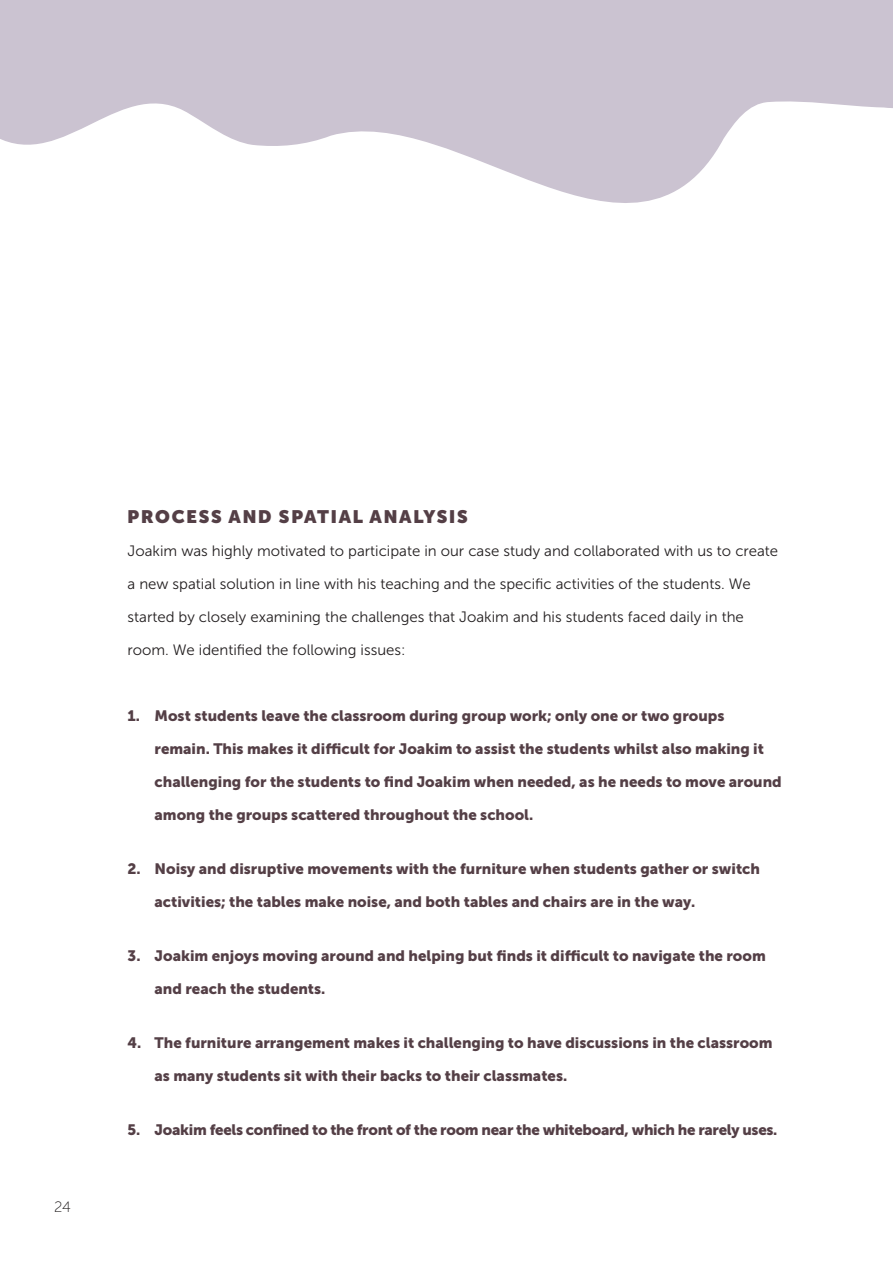
<style>
.page{position:relative;width:893px;height:1263px;background:#fff}
.page>*{position:absolute;margin:0;border:0;box-sizing:border-box;transform-origin:0 0}
.t1{font:900 18px "Museo Sans Display";letter-spacing:.1em;color:#543f46}
.t2{font:15px/33px "Museo Sans 900";color:#543f46}
.t3{font:15px "Museo Sans 300";color:#231f20}
.t4{font:15px "Museo Sans 900";letter-spacing:-.02em;color:#543f46}
.t5{font:15px "Museo Sans 100";color:#231f20}
</style>
<div class="page">
<svg style="left:0;top:0;width:893px;height:203px;fill:#cbc3d1"></svg>
<p class="t5" style="left:54px;top:1199px;width:18px">24</p>
<p class="t1" style="left:128px;top:506px;width:342px">PROCESS AND SPATIAL ANALYSIS</p>
<p class="t3" style="left:128px;top:542px;width:652px">Joakim was highly motivated to participate in our case study and collaborated with us to create</p>
<p class="t3" style="left:128px;top:575px;width:625px">a new spatial solution in line with his teaching and the specific activities of the students. We</p>
<p class="t3" style="left:128px;top:608px;width:618px">started by closely examining the challenges that Joakim and his students faced daily in the</p>
<p class="t3" style="left:128px;top:641px;width:279px">room. We identified the following issues:</p>
<p class="t2" style="left:128px;top:699px;width:598px">1. Most students leave the classroom during group work; only one or two groups</p>
<p class="t2" style="left:155px;top:732px;width:611px">remain. This makes it difficult for Joakim to assist the students whilst also making it</p>
<p class="t2" style="left:155px;top:765px;width:629px">challenging for the students to find Joakim when needed, as he needs to move around</p>
<p class="t2" style="left:155px;top:798px;width:380px">among the groups scattered throughout the school.</p>
<p class="t2" style="left:155px;top:852px;width:607px;text-indent:-27px">2. Noisy and disruptive movements with the furniture when students gather or switch activities; the tables make noise, and both tables and chairs are in the way.</p>
<p class="t2" style="left:128px;top:939px;width:640px">3. Joakim enjoys moving around and helping but finds it difficult to navigate the room</p>
<p class="t2" style="left:155px;top:972px;width:172px">and reach the students.</p>
<p class="t2" style="left:128px;top:1026px;width:646px">4. The furniture arrangement makes it challenging to have discussions in the classroom</p>
<p class="t2" style="left:155px;top:1059px;width:414px">as many students sit with their backs to their classmates.</p>
<p class="t4" style="left:128px;top:1121px;width:651px">5. Joakim feels confined to the front of the room near the whiteboard, which he rarely uses.</p>
</div>
